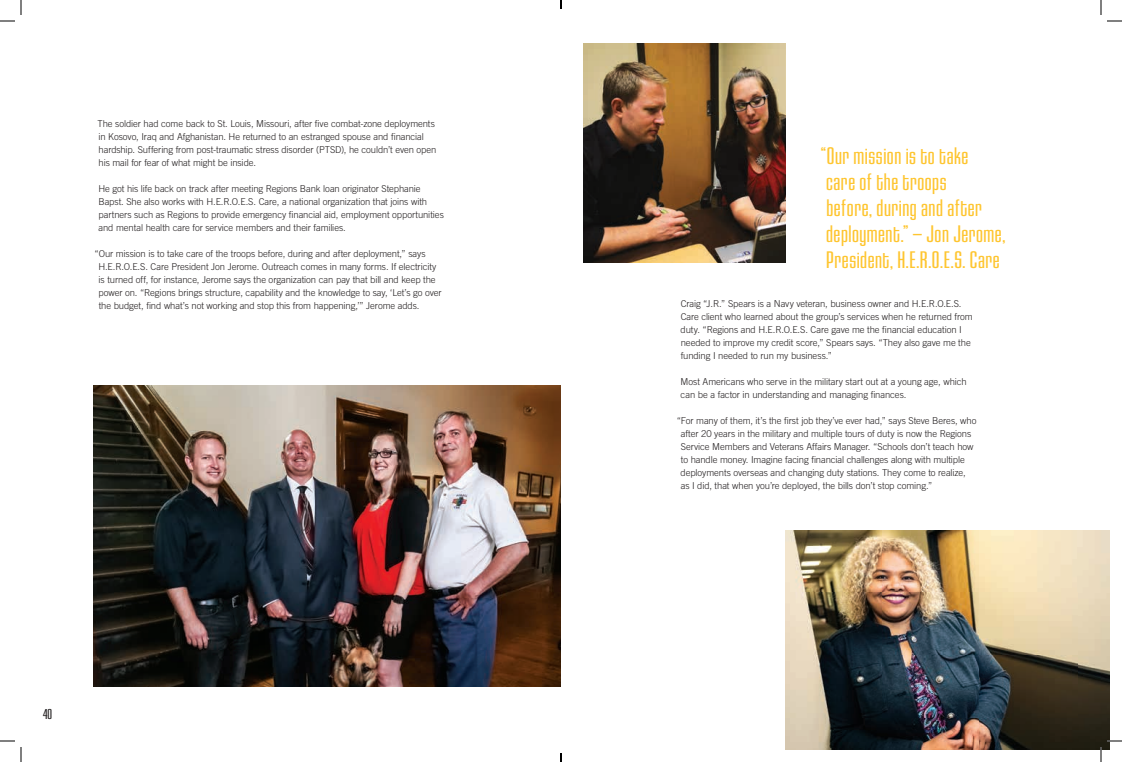
<style>
.page{position:relative;width:1122px;height:762px;background:#fff}
.page>*{position:absolute;margin:0;border:0;box-sizing:border-box;transform-origin:0 0}
.t1{font:25px/26px "House Gothic HG23 Cond LIGHT1";letter-spacing:.02em;color:#fec52f}
.t2{font:15px "House Gothic HG23 Cond LIGHT1";color:#231f20}
.t3{font:300 9.5px/13px "Trade Gothic LT Std";letter-spacing:-.01em;color:#231f20}
</style>
<div class="page">
<img style="left:584px;top:44px;width:201px;height:218px">
<img style="left:785px;top:530px;width:325px;height:220px">
<img style="left:93px;top:386px;width:468px;height:301px">
<svg style="left:0;top:0;width:22px;height:22px"></svg>
<svg style="left:0;top:740px;width:22px;height:22px"></svg>
<svg style="left:1100px;top:0;width:22px;height:22px"></svg>
<svg style="left:1100px;top:740px;width:22px;height:22px"></svg>
<svg style="left:560px;top:0;width:2px;height:9px"></svg>
<svg style="left:560px;top:753px;width:2px;height:9px"></svg>
<p class="t3" style="left:97px;top:117px;width:341px">The soldier had come back to St. Louis, Missouri, after five combat-zone deployments in Kosovo, Iraq and Afghanistan. He returned to an estranged spouse and financial hardship. Suffering from post-traumatic stress disorder (PTSD), he couldn’t even open his mail for fear of what might be inside.</p>
<p class="t3" style="left:98px;top:182px;width:347px">He got his life back on track after meeting Regions Bank loan originator Stephanie Bapst. She also works with H.E.R.O.E.S. Care, a national organization that joins with partners such as Regions to provide emergency financial aid, employment opportunities and mental health care for service members and their families.</p>
<p class="t3" style="left:98px;top:247px;width:345px;text-indent:-4px">“Our mission is to take care of the troops before, during and after deployment,” says H.E.R.O.E.S. Care President Jon Jerome. Outreach comes in many forms. If electricity is turned off, for instance, Jerome says the organization can pay that bill and keep the power on. “Regions brings structure, capability and the knowledge to say, ‘Let’s go over the budget, find what’s not working and stop this from happening,’” Jerome adds.</p>
<h2 class="t2" style="left:43px;top:706px;width:11px">40</h2>
<h1 class="t1" style="left:821px;top:142px;width:186px">“Our mission is to take<br>care of the troops<br>before, during and after deployment.” — Jon Jerome,<br>President, H.E.R.O.E.S. Care</h1>
<p class="t3" style="left:681px;top:297px;width:294px">Craig “J.R.” Spears is a Navy veteran, business owner and H.E.R.O.E.S.<br>Care client who learned about the group’s services when he returned from duty. “Regions and H.E.R.O.E.S. Care gave me the financial education I needed to improve my credit score,” Spears says. “They also gave me the funding I needed to run my business.”</p>
<p class="t3" style="left:681px;top:375px;width:288px">Most Americans who serve in the military start out at a young age, which can be a factor in understanding and managing finances.</p>
<p class="t3" style="left:681px;top:414px;width:297px;text-indent:-4px">“For many of them, it’s the first job they’ve ever had,” says Steve Beres, who after 20 years in the military and multiple tours of duty is now the Regions Service Members and Veterans Affairs Manager. “Schools don’t teach how to handle money. Imagine facing financial challenges along with multiple deployments overseas and changing duty stations. They come to realize, as I did, that when you’re deployed, the bills don’t stop coming.”</p>
</div>
